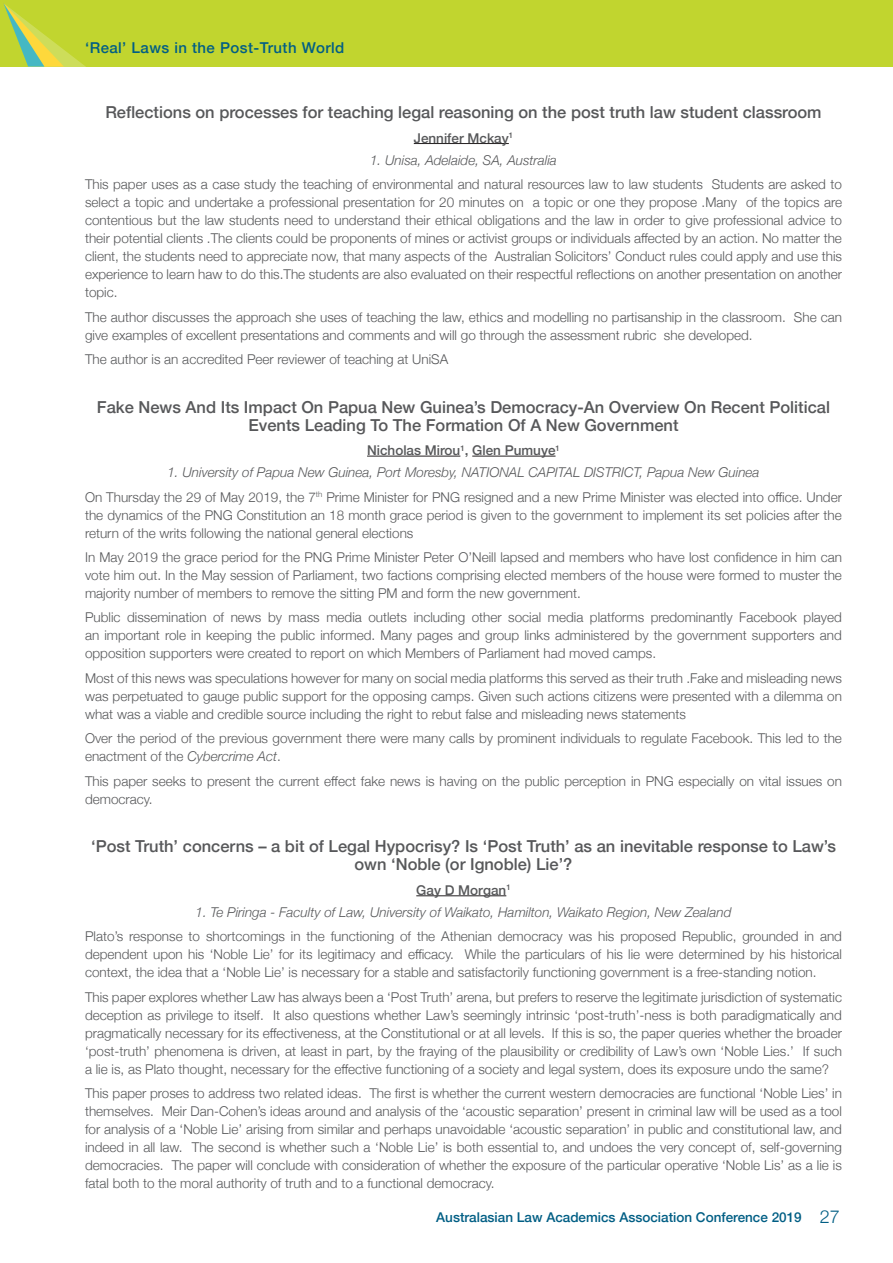
<style>
.page{position:relative;width:893px;height:1263px;background:#fff}
.page>*{position:absolute;margin:0;border:0;box-sizing:border-box;transform-origin:0 0}
.t1{font:500 16.5px/18px "Helvetica Neue";color:#57585a;text-align:center}
.t2{font:500 15px "Helvetica Neue";letter-spacing:.03em;color:#015e84}
.t3{font:300 13.5px/18px "Helvetica Neue";color:#57585a;text-align:justify}
.t4{font:italic 300 13.5px "Helvetica Neue";color:#57585a}
.t5{font:500 13.5px "Helvetica Neue";color:#015e84}
.t6{font:500 13.5px "Helvetica Neue";color:#57585a}
.s1{font-style:italic}
.s2{font-weight:300;font-size:18px}
</style>
<div class="page">
<div style="left:0;top:0;width:893px;height:67px;background:#c1d52f"></div>
<svg style="left:4px;top:4px;width:82px;height:63px"></svg>
<hr style="left:414px;top:143px;width:95px;height:1px;background:#231f20">
<hr style="left:367px;top:456px;width:93px;height:1px;background:#231f20">
<hr style="left:472px;top:456px;width:83px;height:1px;background:#231f20">
<hr style="left:416px;top:895px;width:90px;height:1px;background:#231f20">
<p class="t2" style="left:85px;top:35px;width:261px">‘Real’ Laws in the Post-Truth World</p>
<p class="t1" style="left:105px;top:102px;width:718px">Reflections on processes for teaching legal reasoning on the post truth law student classroom</p>
<p class="t6" style="left:414px;top:127px;width:101px">Jennifer Mckay<sup>1</sup></p>
<p class="t4" style="left:370px;top:149px;width:188px">1. Unisa, Adelaide, SA, Australia</p>
<p class="t3" style="left:85px;top:174px;width:758px">This paper uses as a case study the teaching of environmental and natural resources law to law students Students are asked to select a topic and undertake a professional presentation for 20 minutes on a topic or one they propose .Many of the topics are contentious but the law students need to understand their ethical obligations and the law in order to give professional advice to their potential clients .The clients could be proponents of mines or activist groups or individuals affected by an action. No matter the client, the students need to appreciate now, that many aspects of the Australian Solicitors’ Conduct rules could apply and use this experience to learn haw to do this.The students are also evaluated on their respectful reflections on another presentation on another topic.</p>
<p class="t3" style="left:85px;top:307px;width:758px">The author discusses the approach she uses of teaching the law, ethics and modelling no partisanship in the classroom. She can give examples of excellent presentations and comments and will go through the assessment rubric she developed.</p>
<p class="t3" style="left:85px;top:349px;width:365px">The author is an accredited Peer reviewer of teaching at UniSA</p>
<p class="t1" style="left:97px;top:396px;width:735px">Fake News And Its Impact On Papua New Guinea’s Democracy-An Overview On Recent Political<br>Events Leading To The Formation Of A New Government</p>
<p class="t6" style="left:367px;top:439px;width:194px">Nicholas Mirou<sup>1</sup>, Glen Pumuye<sup>1</sup></p>
<p class="t3" style="left:85px;top:459px;width:758px;line-height:24.5px;text-align:center"><span class="s1">1. University of Papua New Guinea, Port Moresby, NATIONAL CAPITAL DISTRICT, Papua New Guinea<br></span>On Thursday the 29 of May 2019, the 7<sup>th</sup> Prime Minister for PNG resigned and a new Prime Minister was elected into office. Under</p>
<p class="t3" style="left:85px;top:505px;width:758px">the dynamics of the PNG Constitution an 18 month grace period is given to the government to implement its set policies after the return of the writs following the national general elections</p>
<p class="t3" style="left:85px;top:547px;width:758px">In May 2019 the grace period for the PNG Prime Minister Peter O’Neill lapsed and members who have lost confidence in him can vote him out. In the May session of Parliament, two factions comprising elected members of the house were formed to muster the majority number of members to remove the sitting PM and form the new government.</p>
<p class="t3" style="left:85px;top:608px;width:758px">Public dissemination of news by mass media outlets including other social media platforms predominantly Facebook played an important role in keeping the public informed. Many pages and group links administered by the government supporters and opposition supporters were created to report on which Members of Parliament had moved camps.</p>
<p class="t3" style="left:85px;top:668px;width:758px">Most of this news was speculations however for many on social media platforms this served as their truth .Fake and misleading news was perpetuated to gauge public support for the opposing camps. Given such actions citizens were presented with a dilemma on what was a viable and credible source including the right to rebut false and misleading news statements</p>
<p class="t3" style="left:85px;top:728px;width:758px">Over the period of the previous government there were many calls by prominent individuals to regulate Facebook. This led to the enactment of the <span class="s1">Cybercrime Act</span>.</p>
<p class="t3" style="left:85px;top:771px;width:758px">This paper seeks to present the current effect fake news is having on the public perception in PNG especially on vital issues on democracy.</p>
<p class="t1" style="left:91px;top:836px;width:746px">‘Post Truth’ concerns – a bit of Legal Hypocrisy? Is ‘Post Truth’ as an inevitable response to Law’s own ‘Noble (or Ignoble) Lie’?</p>
<p class="t6" style="left:416px;top:879px;width:96px">Gay D Morgan<sup>1</sup></p>
<p class="t4" style="left:196px;top:901px;width:537px">1. Te Piringa - Faculty of Law, University of Waikato, Hamilton, Waikato Region, New Zealand</p>
<p class="t3" style="left:85px;top:927px;width:758px">Plato’s response to shortcomings in the functioning of the Athenian democracy was his proposed Republic, grounded in and dependent upon his ‘Noble Lie’ for its legitimacy and efficacy. While the particulars of his lie were determined by his historical context, the idea that a ‘Noble Lie’ is necessary for a stable and satisfactorily functioning government is a free-standing notion.</p>
<p class="t3" style="left:85px;top:987px;width:758px">This paper explores whether Law has always been a ‘Post Truth’ arena, but prefers to reserve the legitimate jurisdiction of systematic deception as privilege to itself. It also questions whether Law’s seemingly intrinsic ‘post-truth’-ness is both paradigmatically and pragmatically necessary for its effectiveness, at the Constitutional or at all levels. If this is so, the paper queries whether the broader ‘post-truth’ phenomena is driven, at least in part, by the fraying of the plausibility or credibility of Law’s own ‘Noble Lies.’ If such a lie is, as Plato thought, necessary for the effective functioning of a society and legal system, does its exposure undo the same?</p>
<p class="t3" style="left:85px;top:1083px;width:758px">This paper proses to address two related ideas. The first is whether the current western democracies are functional ‘Noble Lies’ in themselves. Meir Dan-Cohen’s ideas around and analysis of the ‘acoustic separation’ present in criminal law will be used as a tool for analysis of a ‘Noble Lie’ arising from similar and perhaps unavoidable ‘acoustic separation’ in public and constitutional law, and indeed in all law. The second is whether such a ‘Noble Lie’ is both essential to, and undoes the very concept of, self-governing democracies. The paper will conclude with consideration of whether the exposure of the particular operative ‘Noble Lis’ as a lie is fatal both to the moral authority of truth and to a functional democracy.</p>
<p class="t5" style="left:436px;top:1206px;width:405px">Australasian Law Academics Association Conference 2019 <span class="s2">27</span></p>
</div>
